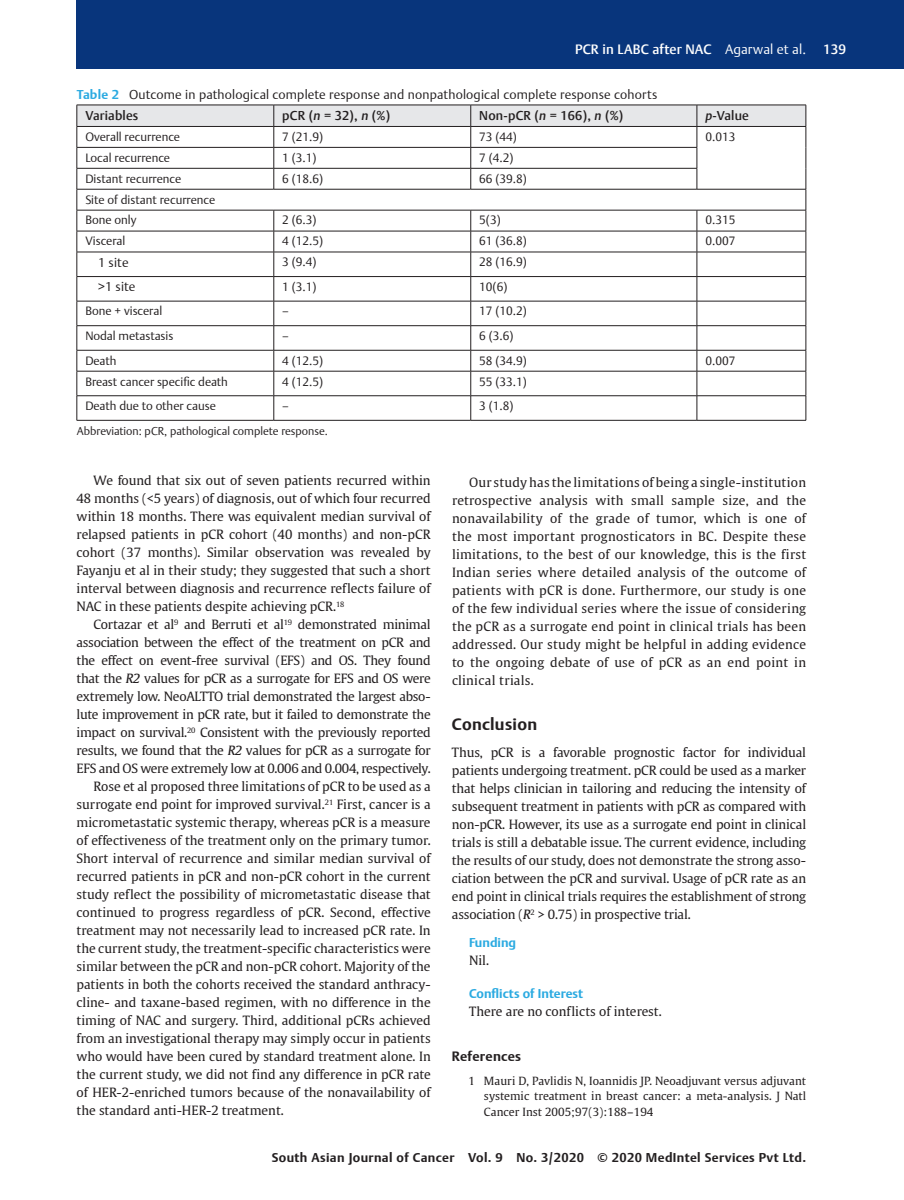
<style>
.page{position:relative;width:904px;height:1200px;background:#fff}
.page>*{position:absolute;margin:0;border:0;box-sizing:border-box;transform-origin:0 0}
.t1{font:700 16.5px "Thieme Argo 2011";letter-spacing:.02em;color:#231f20}
.t2{font:500 13.5px "Thieme Argo 2011";letter-spacing:.01em;color:#fff}
.t3{font:700 13.5px "Thieme Argo 2011";letter-spacing:.015em;color:#231f20}
.t4{font:12.75px/18px "Thieme Gulliver 2011";color:#231f20;text-align:justify}
.t5{font:12.75px "Thieme Gulliver 2011";letter-spacing:-.02em;color:#231f20}
.t6{font:300 12.75px/20.9px "Thieme Argo 2011";letter-spacing:.015em;color:#231f20}
.t7{font:700 12.75px "Thieme Argo 2011";letter-spacing:.03em;color:#231f20}
.t8{font:500 12.75px "Thieme Argo 2011";letter-spacing:.015em;color:#231f20}
.t9{font:700 12.75px "Thieme Argo 2011";color:#2baae1}
.t10{font:300 12px/20.9px "Thieme Argo 2011";color:#231f20}
.t11{font:11.25px/15.3px "Thieme Gulliver 2011";letter-spacing:.005em;color:#231f20;text-align:justify}
.t12{font:300 11.25px "Thieme Argo 2011";color:#231f20}
.s1{font-weight:300}
.s2{font-weight:700;color:#2baae1}
.s3{font-weight:500}
.s4{font-style:italic}
</style>
<div class="page">
<div style="left:77px;top:0;width:826px;height:68px;background:#08357c"></div>
<hr style="left:274px;top:420px;width:196px;height:1px;background:#231f20">
<hr style="left:470px;top:420px;width:226px;height:1px;background:#231f20">
<svg style="left:77px;top:105px;width:729px;height:315px"></svg>
<hr style="left:696px;top:420px;width:109px;height:1px;background:#231f20">
<hr style="left:77px;top:420px;width:197px;height:1px;background:#231f20">
<p class="t2" style="left:574px;top:41px;width:232px">PCR in LABC after NAC <span class="s1">Agarwal et al.</span></p>
<p class="t2" style="left:822px;top:41px;width:25px">139</p>
<p class="t6" style="left:85px;top:84px;width:573px;text-indent:-9px"><span class="s2">Table 2</span> Outcome in pathological complete response and nonpathological complete response cohorts<br><span class="s3">Variables</span></p>
<p class="t8" style="left:282px;top:107px;width:109px">pCR (<span class="s4">n</span> = 32), <span class="s4">n</span> (%)</p>
<p class="t8" style="left:479px;top:107px;width:145px">Non-pCR (<span class="s4">n</span> = 166), <span class="s4">n</span> (%)</p>
<p class="t8" style="left:705px;top:107px;width:45px"><span class="s4">p</span>-Value</p>
<p class="t10" style="left:85px;top:126px;width:96px">Overall recurrence</p>
<p class="t10" style="left:282px;top:126px;width:42px">7 (21.9)</p>
<p class="t10" style="left:479px;top:126px;width:39px">73 (44)</p>
<p class="t10" style="left:705px;top:126px;width:32px">0.013</p>
<p class="t10" style="left:85px;top:147px;width:86px">Local recurrence</p>
<p class="t10" style="left:282px;top:147px;width:36px">1 (3.1)</p>
<p class="t10" style="left:479px;top:147px;width:36px">7 (4.2)</p>
<p class="t10" style="left:85px;top:168px;width:97px">Distant recurrence</p>
<p class="t10" style="left:282px;top:168px;width:42px">6 (18.6)</p>
<p class="t10" style="left:479px;top:168px;width:49px">66 (39.8)</p>
<p class="t10" style="left:85px;top:189px;width:131px">Site of distant recurrence<br>Bone only</p>
<p class="t10" style="left:282px;top:210px;width:36px">2 (6.3)</p>
<p class="t10" style="left:479px;top:210px;width:23px">5(3)</p>
<p class="t10" style="left:705px;top:210px;width:32px">0.315</p>
<p class="t10" style="left:85px;top:230px;width:41px">Visceral</p>
<p class="t10" style="left:282px;top:230px;width:42px">4 (12.5)</p>
<p class="t10" style="left:479px;top:230px;width:49px">61 (36.8)</p>
<p class="t10" style="left:705px;top:230px;width:32px">0.007</p>
<p class="t6" style="left:98px;top:252px;width:32px">1 site</p>
<p class="t10" style="left:282px;top:251px;width:36px">3 (9.4)</p>
<p class="t10" style="left:479px;top:251px;width:49px">28 (16.9)</p>
<p class="t6" style="left:98px;top:276px;width:39px">&gt;1 site</p>
<p class="t10" style="left:282px;top:276px;width:36px">1 (3.1)</p>
<p class="t10" style="left:479px;top:276px;width:30px">10(6)</p>
<p class="t10" style="left:85px;top:300px;width:78px">Bone + visceral</p>
<p class="t10" style="left:282px;top:300px;width:8px">–</p>
<p class="t10" style="left:479px;top:300px;width:49px">17 (10.2)</p>
<p class="t10" style="left:85px;top:325px;width:89px">Nodal metastasis</p>
<p class="t10" style="left:282px;top:325px;width:8px">–</p>
<p class="t10" style="left:479px;top:325px;width:36px">6 (3.6)</p>
<p class="t10" style="left:85px;top:350px;width:33px">Death</p>
<p class="t10" style="left:282px;top:350px;width:42px">4 (12.5)</p>
<p class="t10" style="left:479px;top:350px;width:49px">58 (34.9)</p>
<p class="t10" style="left:705px;top:350px;width:32px">0.007</p>
<p class="t10" style="left:85px;top:371px;width:144px">Breast cancer specific death</p>
<p class="t10" style="left:282px;top:371px;width:42px">4 (12.5)</p>
<p class="t10" style="left:479px;top:371px;width:49px">55 (33.1)</p>
<p class="t10" style="left:85px;top:395px;width:132px">Death due to other cause</p>
<p class="t10" style="left:282px;top:395px;width:8px">–</p>
<p class="t10" style="left:479px;top:395px;width:36px">3 (1.8)</p>
<p class="t12" style="left:77px;top:424px;width:252px">Abbreviation: pCR, pathological complete response.</p>
<p class="t4" style="left:77px;top:471px;width:355px;text-indent:17px">We found that six out of seven patients recurred within 48 months (&lt;5 years) of diagnosis, out of which four recurred within 18 months. There was equivalent median survival of relapsed patients in pCR cohort (40 months) and non-pCR cohort (37 months). Similar observation was revealed by Fayanju et al in their study; they suggested that such a short interval between diagnosis and recurrence reflects failure of NAC in these patients despite achieving pCR.<sup>18</sup></p>
<p class="t5" style="left:94px;top:615px;width:338px">Cortazar et al<sup>9</sup> and Berruti et al<sup>19</sup> demonstrated minimal</p>
<p class="t5" style="left:77px;top:633px;width:355px">association between the effect of the treatment on pCR and</p>
<p class="t5" style="left:77px;top:651px;width:355px">the effect on event-free survival (EFS) and OS. They found</p>
<p class="t5" style="left:77px;top:669px;width:355px">that the <span class="s4">R2</span> values for pCR as a surrogate for EFS and OS were</p>
<p class="t5" style="left:77px;top:687px;width:355px">extremely low. NeoALTTO trial demonstrated the largest abso-</p>
<p class="t5" style="left:77px;top:705px;width:355px">lute improvement in pCR rate, but it failed to demonstrate the</p>
<p class="t5" style="left:77px;top:723px;width:355px">impact on survival.<sup>20</sup> Consistent with the previously reported</p>
<p class="t5" style="left:77px;top:741px;width:355px">results, we found that the <span class="s4">R2</span> values for pCR as a surrogate for</p>
<p class="t5" style="left:77px;top:759px;width:355px">EFS and OS were extremely low at 0.006 and 0.004, respectively.</p>
<p class="t4" style="left:94px;top:777px;width:338px">Rose et al proposed three limitations of pCR to be used as a</p>
<p class="t4" style="left:77px;top:795px;width:355px">surrogate end point for improved survival.<sup>21</sup> First, cancer is a</p>
<p class="t4" style="left:77px;top:813px;width:355px">micrometastatic systemic therapy, whereas pCR is a measure</p>
<p class="t4" style="left:77px;top:831px;width:355px">of effectiveness of the treatment only on the primary tumor.</p>
<p class="t4" style="left:77px;top:849px;width:355px">Short interval of recurrence and similar median survival of</p>
<p class="t4" style="left:77px;top:867px;width:355px">recurred patients in pCR and non-pCR cohort in the current</p>
<p class="t4" style="left:77px;top:885px;width:355px">study reflect the possibility of micrometastatic disease that</p>
<p class="t4" style="left:77px;top:903px;width:355px">continued to progress regardless of pCR. Second, effective</p>
<p class="t4" style="left:77px;top:921px;width:355px">treatment may not necessarily lead to increased pCR rate. In</p>
<p class="t4" style="left:77px;top:939px;width:355px">the current study, the treatment-specific characteristics were</p>
<p class="t4" style="left:77px;top:957px;width:355px">similar between the pCR and non-pCR cohort. Majority of the</p>
<p class="t4" style="left:77px;top:975px;width:355px">patients in both the cohorts received the standard anthracy-</p>
<p class="t4" style="left:77px;top:993px;width:355px">cline- and taxane-based regimen, with no difference in the</p>
<p class="t4" style="left:77px;top:1011px;width:355px">timing of NAC and surgery. Third, additional pCRs achieved</p>
<p class="t4" style="left:77px;top:1029px;width:355px">from an investigational therapy may simply occur in patients</p>
<p class="t4" style="left:77px;top:1047px;width:355px">who would have been cured by standard treatment alone. In</p>
<p class="t4" style="left:77px;top:1065px;width:355px">the current study, we did not find any difference in pCR rate</p>
<p class="t4" style="left:77px;top:1083px;width:355px">of HER-2-enriched tumors because of the nonavailability of</p>
<p class="t4" style="left:77px;top:1101px;width:209px">the standard anti-HER-2 treatment.</p>
<p class="t4" style="left:452px;top:473px;width:355px;text-indent:17px">Our study has the limitations of being a single-institution retrospective analysis with small sample size, and the nonavailability of the grade of tumor, which is one of the most important prognosticators in BC. Despite these limitations, to the best of our knowledge, this is the first Indian series where detailed analysis of the outcome of patients with pCR is done. Furthermore, our study is one of the few individual series where the issue of considering the pCR as a surrogate end point in clinical trials has been addressed. Our study might be helpful in adding evidence to the ongoing debate of use of pCR as an end point in clinical trials.</p>
<p class="t1" style="left:452px;top:713px;width:87px">Conclusion</p>
<p class="t4" style="left:452px;top:743px;width:355px">Thus, pCR is a favorable prognostic factor for individual patients undergoing treatment. pCR could be used as a marker that helps clinician in tailoring and reducing the intensity of subsequent treatment in patients with pCR as compared with non-pCR. However, its use as a surrogate end point in clinical trials is still a debatable issue. The current evidence, including the results of our study, does not demonstrate the strong asso&shy;ciation between the pCR and survival. Usage of pCR rate as an end point in clinical trials requires the establishment of strong association (<span class="s4">R</span><sup>2</sup> &gt; 0.75) in prospective trial.</p>
<p class="t9" style="left:469px;top:934px;width:49px">Funding</p>
<p class="t4" style="left:469px;top:951px;width:22px">Nil.</p>
<p class="t9" style="left:469px;top:984px;width:116px">Conflicts of Interest</p>
<p class="t4" style="left:469px;top:1001px;width:194px">There are no conflicts of interest.</p>
<p class="t3" style="left:452px;top:1047px;width:71px">References</p>
<p class="t11" style="left:483px;top:1073px;width:323px;text-indent:-15px">1 Mauri D, Pavlidis N, Ioannidis JP. Neoadjuvant versus adjuvant systemic treatment in breast cancer: a meta-analysis. J Natl Cancer Inst 2005;97(3):188–194</p>
<p class="t7" style="left:271px;top:1149px;width:535px">South Asian Journal of Cancer Vol. 9 No. 3/2020 © 2020 MedIntel Services Pvt Ltd.</p>
</div>
